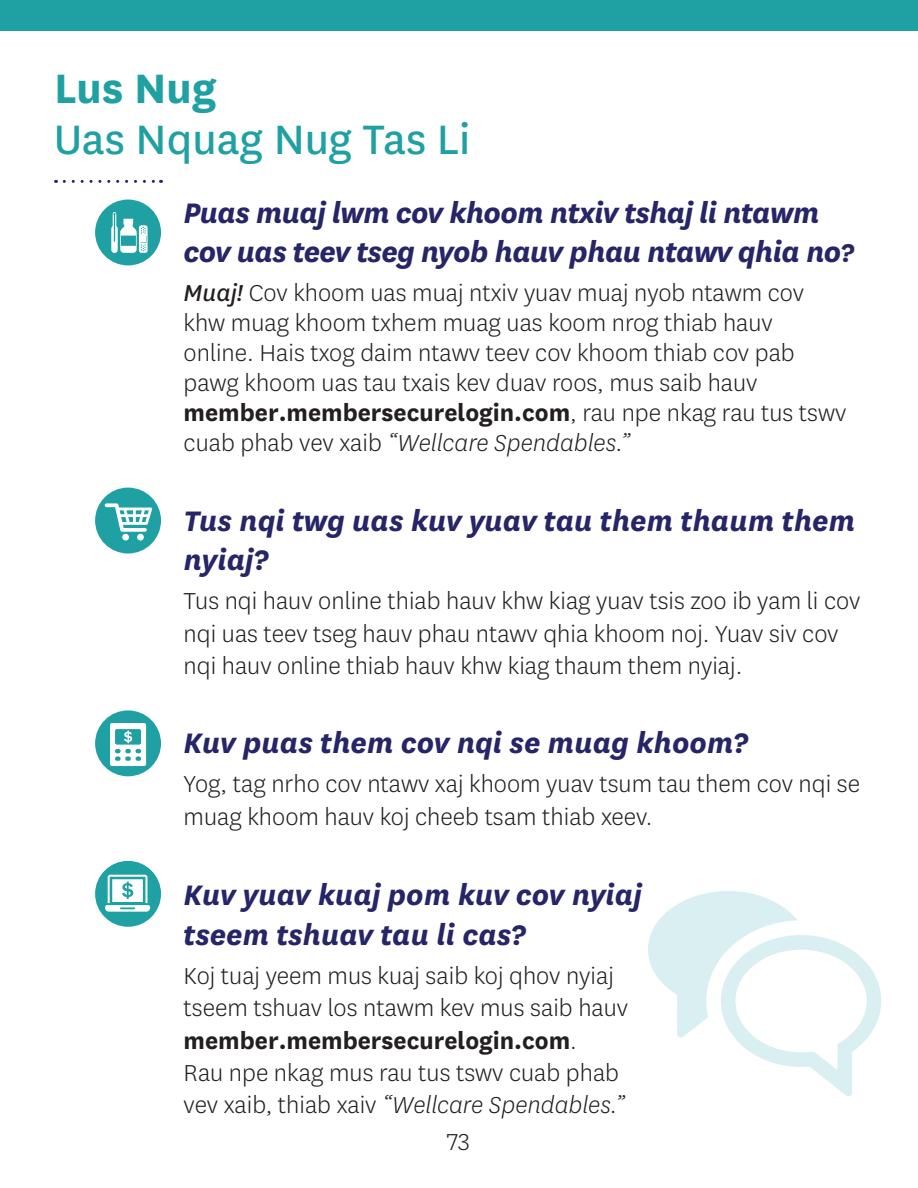
<style>
.page{position:relative;width:918px;height:1188px;background:#fff}
.page>*{position:absolute;margin:0;border:0;box-sizing:border-box;transform-origin:0 0}
.t1{font:48px "Centene Sans";color:#1fa0a3}
.t2{font:700 48px "Centene Sans";color:#1fa0a3}
.t3{font:italic 700 33px/39.6px "Centene Sans";color:#252568}
.t4{font:italic 700 33px/39.6px "Centene Sans";letter-spacing:-.02em;color:#252568}
.t5{font:300 27px/32.4px "Centene Sans";color:#231f20}
.s1{font-size:30px}
.s2{font-weight:400;font-style:italic}
.s3{font-weight:700}
.s4{font-style:italic}
</style>
<div class="page">
<div style="left:0;top:0;width:918px;height:31px;background:#1fa0a3"></div>
<svg style="left:64px;top:180px;width:97px;height:3px"></svg>
<div style="left:95px;top:200px;width:66px;height:65px;background:#1fa0a3;border-radius:50%"></div>
<svg style="left:111px;top:212px;width:37px;height:41px"></svg>
<div style="left:95px;top:488px;width:66px;height:66px;background:#1fa0a3;border-radius:50%"></div>
<div style="left:122px;top:534px;width:7px;height:7px;background:#fff;border-radius:50%"></div>
<div style="left:137px;top:534px;width:7px;height:7px;background:#fff;border-radius:50%"></div>
<svg style="left:105px;top:503px;width:47px;height:29px"></svg>
<div style="left:95px;top:710px;width:66px;height:66px;background:#1fa0a3;border-radius:50%"></div>
<svg style="left:110px;top:723px;width:36px;height:43px"></svg>
<div style="left:95px;top:861px;width:66px;height:66px;background:#1fa0a3;border-radius:50%"></div>
<svg style="left:105px;top:875px;width:46px;height:37px"></svg>
<svg style="left:648px;top:891px;width:233px;height:205px"></svg>
<h2 class="t2" style="left:54px;top:54px;width:164px">Lus Nug</h2>
<p class="t1" style="left:54px;top:107px;width:418px">Uas Nquag Nug Tas Li</p>
<p class="t4" style="left:184px;top:191px;width:672px">Puas muaj lwm cov khoom ntxiv tshaj li ntawm cov uas teev tseg nyob hauv phau ntawv qhia no<span class="s1">?</span></p>
<p class="t5" style="left:184px;top:277px;width:664px;line-height:30px"><span class="s2">Muaj!</span> Cov khoom uas muaj ntxiv yuav muaj nyob ntawm cov khw muag khoom txhem muag uas koom nrog thiab hauv online. Hais txog daim ntawv teev cov khoom thiab cov pab pawg khoom uas tau txais kev duav roos, mus saib hauv <span class="s3">member.membersecurelogin.com</span>, rau npe nkag rau tus tswv cuab phab vev xaib <span class="s4">“Wellcare Spendables.”</span></p>
<p class="t3" style="left:184px;top:499px;width:673px">Tus nqi twg uas kuv yuav tau them thaum them nyiaj?</p>
<p class="t5" style="left:184px;top:584px;width:678px">Tus nqi hauv online thiab hauv khw kiag yuav tsis zoo ib yam li cov nqi uas teev tseg hauv phau ntawv qhia khoom noj. Yuav siv cov nqi hauv online thiab hauv khw kiag thaum them nyiaj.</p>
<p class="t3" style="left:184px;top:721px;width:566px">Kuv puas them cov nqi se muag khoom?</p>
<p class="t5" style="left:184px;top:767px;width:678px">Yog, tag nrho cov ntawv xaj khoom yuav tsum tau them cov nqi se muag khoom hauv koj cheeb tsam thiab xeev.</p>
<p class="t3" style="left:184px;top:873px;width:460px">Kuv yuav kuaj pom kuv cov nyiaj tseem tshuav tau li cas?</p>
<p class="t5" style="left:184px;top:959px;width:446px">Koj tuaj yeem mus kuaj saib koj qhov nyiaj tseem tshuav los ntawm kev mus saib hauv <span class="s3">member.membersecurelogin.com</span>.<br>Rau npe nkag mus rau tus tswv cuab phab vev xaib, thiab xaiv <span class="s4">“Wellcare Spendables.”</span></p>
<p class="t5" style="left:447px;top:1125px;width:24px">73</p>
</div>
